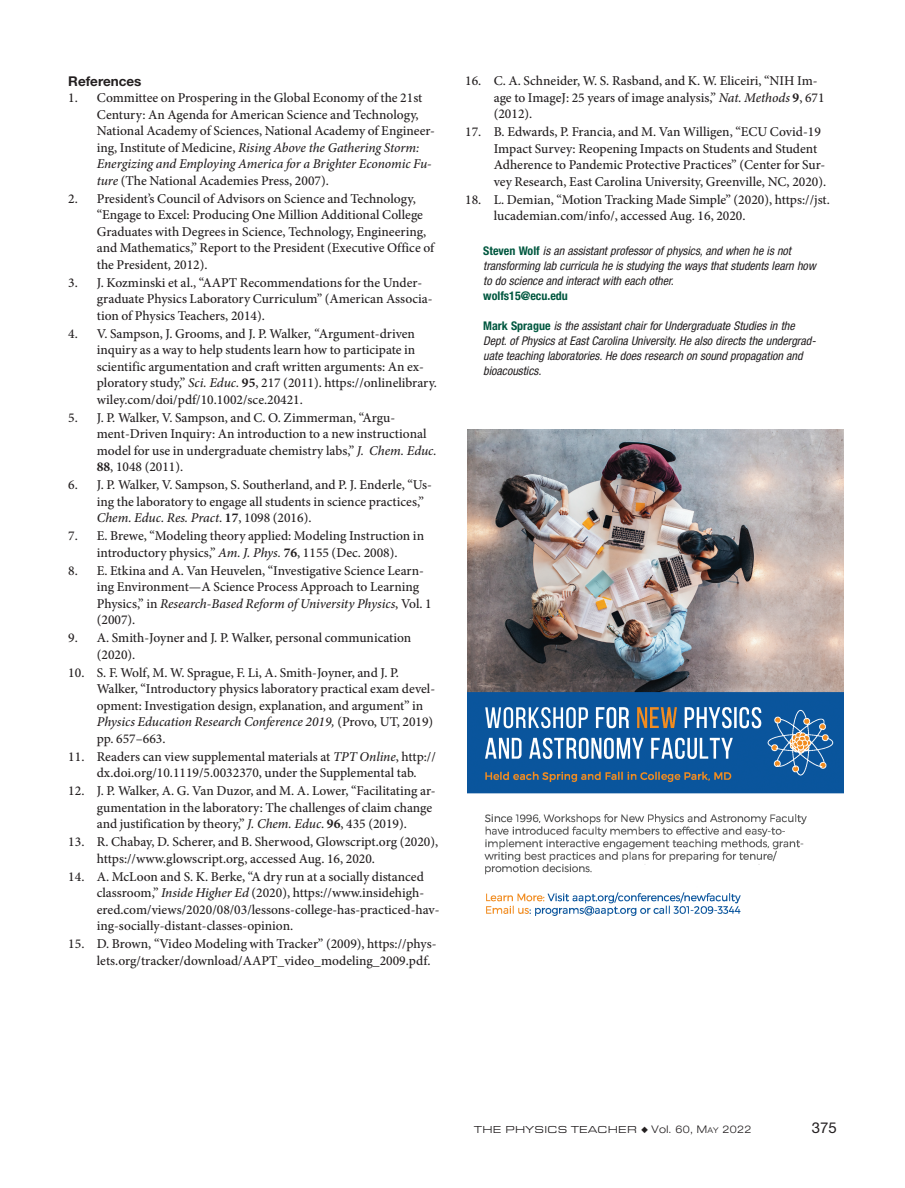
<style>
.page{position:relative;width:905px;height:1188px;background:#fff}
.page>*{position:absolute;margin:0;border:0;box-sizing:border-box;transform-origin:0 0}
.t1{font:15px "Helvetica Neue LT Std";color:#231f20}
.t2{font:500 13.5px/16.5px "Minion Pro";color:#231f20}
.t3{font:700 13.5px "Helvetica Neue LT Std";color:#231f20}
.t4{font:italic condensed 12px/15px "Helvetica Neue LT Std";color:#231f20}
.t5{font:700 condensed 12px "Helvetica Neue LT Std";color:#00573f}
.t6{font:10.5px "Eurostile Extended Roman DTC";letter-spacing:.03em;color:#231f20}
.s1{font-style:italic}
.s2{font-weight:700}
.s3{font-weight:700;font-style:normal;color:#00573f}
.s4{font-family:"Helvetica Neue LT Std";font-weight:300;font-stretch:expanded}
.s5{font-family:"Helvetica Neue LT Std";font-weight:300;font-stretch:expanded;font-size:7.8px}
</style>
<div class="page">
<img style="left:467px;top:429px;width:376px;height:487px">
<p class="t3" style="left:68px;top:72px;width:75px">References</p>
<p class="t2" style="left:97px;top:89px;width:340px;text-indent:-28px">1. Committee on Prospering in the Global Economy of the 21st Century: An Agenda for American Science and Technology, National Academy of Sciences, National Academy of Engineer&shy;ing, Institute of Medicine, <span class="s1">Rising Above the Gathering Storm:<br>Energizing and Employing America for a Brighter Economic Fu&shy;ture</span> (The National Academies Press, 2007).</p>
<p class="t2" style="left:97px;top:190px;width:339px;text-indent:-28px">2. President’s Council of Advisors on Science and Technology, “Engage to Excel: Producing One Million Additional College Graduates with Degrees in Science, Technology, Engineering, and Mathematics,” Report to the President (Executive Office of the President, 2012).</p>
<p class="t2" style="left:97px;top:274px;width:337px;text-indent:-28px">3. J. Kozminski et al., “AAPT Recommendations for the Under&shy;graduate Physics Laboratory Curriculum” (American Associa&shy;tion of Physics Teachers, 2014).</p>
<p class="t2" style="left:97px;top:325px;width:342px;text-indent:-28px">4. V. Sampson, J. Grooms, and J. P. Walker, <span class="s1">“</span>Argument-driven inquiry as a way to help students learn how to participate in scientific argumentation and craft written arguments: An ex&shy;ploratory study,” <span class="s1">Sci. Educ.</span> <span class="s2">95</span>, 217 (2011). https://onlinelibrary. wiley.com/doi/pdf/10.1002/sce.20421.</p>
<p class="t2" style="left:97px;top:409px;width:341px;text-indent:-28px">5. J. P. Walker, V. Sampson, and C. O. Zimmerman, “Argu&shy;ment-Driven Inquiry: An introduction to a new instructional model for use in undergraduate chemistry labs,” <span class="s1">J. Chem. Educ.<br></span><span class="s2">88</span>, 1048 (2011).</p>
<p class="t2" style="left:97px;top:476px;width:336px;text-indent:-28px">6. J. P. Walker, V. Sampson, S. Southerland, and P. J. Enderle, “Us&shy;ing the laboratory to engage all students in science practices,”<br><span class="s1">Chem. Educ. Res. Pract</span>. <span class="s2">17</span>, 1098 (2016).</p>
<p class="t2" style="left:68px;top:527px;width:357px;text-align:center">7. E. Brewe, “Modeling theory applied: Modeling Instruction in introductory physics,” <span class="s1">Am. J. Phys.</span> <span class="s2">76</span>, 1155 (Dec. 2008).</p>
<p class="t2" style="left:97px;top:562px;width:336px;text-indent:-28px">8. E. Etkina and A. Van Heuvelen, “Investigative Science Learn&shy;ing Environment—A Science Process Approach to Learning Physics,” in <span class="s1">Research-Based Reform of University Physics</span>, Vol. 1 (2007).</p>
<p class="t2" style="left:97px;top:629px;width:316px;text-indent:-28px">9. A. Smith-Joyner and J. P. Walker, personal communication (2020).</p>
<p class="t2" style="left:97px;top:664px;width:340px;text-indent:-28px">10. S. F. Wolf, M. W. Sprague, F. Li, A. Smith-Joyner, and J. P.<br>Walker, “Introductory physics laboratory practical exam devel&shy;opment: Investigation design, explanation, and argument” in <span class="s1">Physics Education Research Conference 2019,</span> (Provo, UT, 2019) pp. 657–663.</p>
<p class="t2" style="left:97px;top:748px;width:340px;text-indent:-28px">11. Readers can view supplemental materials at <span class="s1">TPT Online</span>, http:// dx.doi.org/10.1119/5.0032370, under the Supplemental tab.</p>
<p class="t2" style="left:97px;top:782px;width:340px;text-indent:-28px">12. J. P. Walker, A. G. Van Duzor, and M. A. Lower, “Facilitating ar&shy;gumentation in the laboratory: The challenges of claim change and justification by theory,” <span class="s1">J. Chem. Educ</span>. <span class="s2">96</span>, 435 (2019).</p>
<p class="t2" style="left:97px;top:833px;width:343px;text-indent:-28px">13. R. Chabay, D. Scherer, and B. Sherwood, Glowscript.org (2020), https://www.glowscript.org, accessed Aug. 16, 2020.</p>
<p class="t2" style="left:97px;top:868px;width:344px;text-indent:-28px">14. A. McLoon and S. K. Berke, “A dry run at a socially distanced classroom,” <span class="s1">Inside Higher Ed</span> (2020), https://www.insidehigh&shy;ered.com/views/2020/08/03/lessons-college-has-practiced-hav&shy;ing-socially-distant-classes-opinion.</p>
<p class="t2" style="left:97px;top:935px;width:341px;text-indent:-28px">15. D. Brown, “Video Modeling with Tracker” (2009), https://phys&shy;lets.org/tracker/download/AAPT_video_modeling_2009.pdf.</p>
<p class="t2" style="left:494px;top:73px;width:332px;text-indent:-28px">16. C. A. Schneider, W. S. Rasband, and K. W. Eliceiri, “NIH Im&shy;age to ImageJ: 25 years of image analysis,” <span class="s1">Nat. Methods</span> <span class="s2">9</span>, 671 (2012).</p>
<p class="t2" style="left:494px;top:124px;width:334px;text-indent:-28px">17. B. Edwards, P. Francia, and M. Van Willigen, “ECU Covid-19<br>Impact Survey: Reopening Impacts on Students and Student Adherence to Pandemic Protective Practices” (Center for Sur&shy;vey Research, East Carolina University, Greenville, NC, 2020).</p>
<p class="t2" style="left:494px;top:191px;width:338px;text-indent:-28px">18. L. Demian, “Motion Tracking Made Simple” (2020), https://jst. lucademian.com/info/, accessed Aug. 16, 2020.</p>
<p class="t4" style="left:483px;top:243px;width:334px"><span class="s3">Steven Wolf</span> is an assistant professor of physics, and when he is not transforming lab curricula he is studying the ways that students learn how to do science and interact with each other.</p>
<p class="t5" style="left:483px;top:288px;width:86px">wolfs15@ecu.edu</p>
<p class="t4" style="left:483px;top:318px;width:334px"><span class="s3">Mark Sprague</span> is the assistant chair for Undergraduate Studies in the Dept. of Physics at East Carolina University. He also directs the undergrad&shy;uate teaching laboratories. He does research on sound propagation and bioacoustics.</p>
<p class="t6" style="left:474px;top:1124px;width:278px">THE PHYSICS TEACHER ◆ <span class="s4">V</span><span class="s4">ol.</span> <span class="s4">60, M</span><span class="s5">ay</span> <span class="s4">2</span><span class="s4">022</span></p>
<p class="t1" style="left:811px;top:1119px;width:27px">375</p>
</div>
